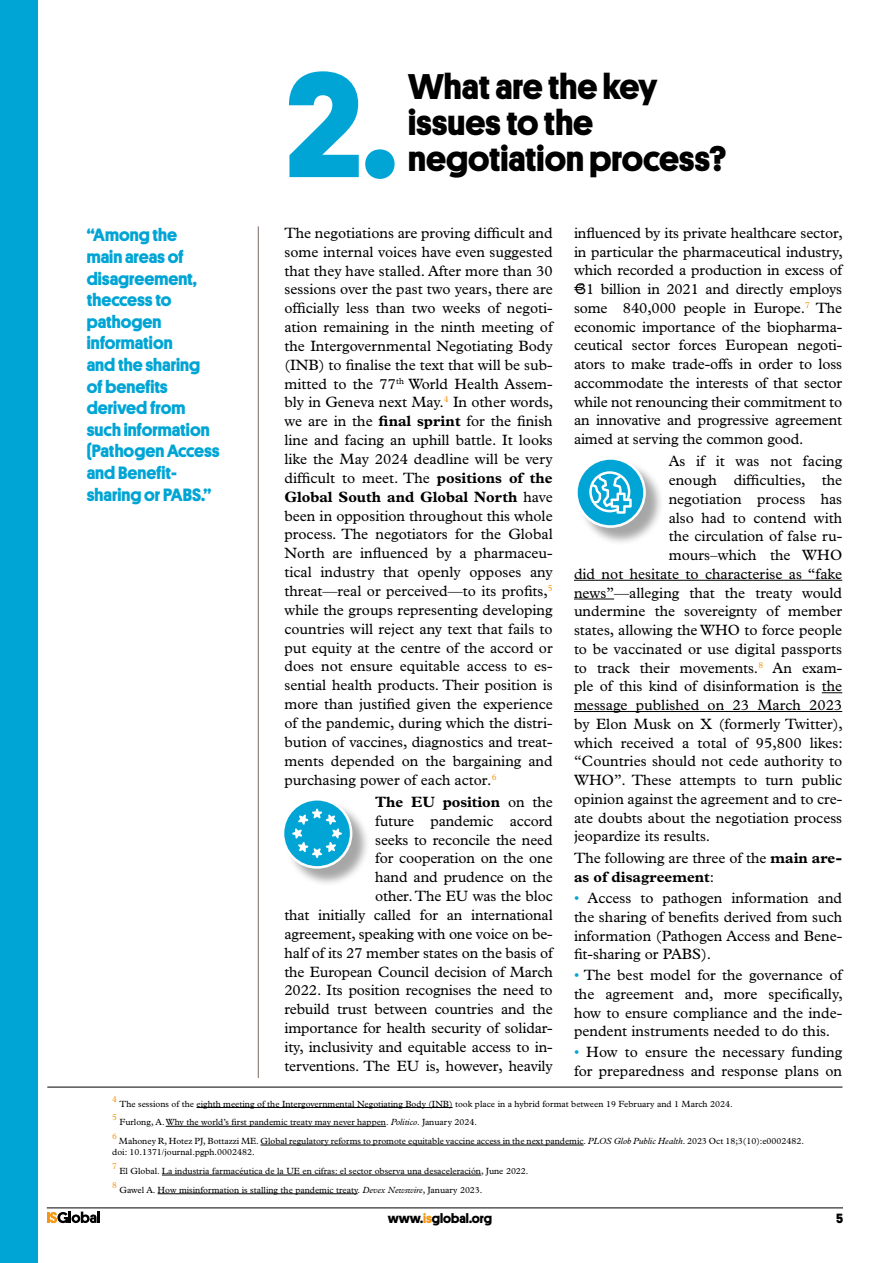
<style>
.page{position:relative;width:893px;height:1263px;background:#fff}
.page>*{position:absolute;margin:0;border:0;box-sizing:border-box;transform-origin:0 0}
.t1{font:700 150px "Platform";color:#00a5d5}
.t2{font:700 36px/36px "Platform";color:#000}
.t3{font:700 18px/21.6px "Platform";color:#00a5d5}
.text_base{font:15px/18.9px "Plantin";color:#000;text-align:justify}
.t4{font:700 13.5px "Platform";color:#000}
.leyendas{font:9px/11.2px "Plantin";color:#000}
.leyendas-2{font:8.7px "Plantin";color:#f49712}
.s1{font-weight:700}
.s2{color:#00a5d5}
.s3{font-style:italic}
.s4{color:#f49712}
</style>
<div class="page">
<svg style="left:47px;top:1211px;width:53px;height:12px"></svg>
<hr style="left:47px;top:1207px;width:796px;height:1px;background:#000">
<div style="left:0;top:0;width:37px;height:1263px;background:#00a5d5"></div>
<hr style="left:197px;top:1107px;width:256px;height:1px;background:#000">
<hr style="left:166px;top:1126px;width:220px;height:1px;background:#000">
<hr style="left:261px;top:1145px;width:323px;height:1px;background:#000">
<hr style="left:162px;top:1175px;width:319px;height:1px;background:#000">
<hr style="left:158px;top:1193px;width:200px;height:1px;background:#000">
<hr style="left:47px;top:1087px;width:795px;height:1px;background:#000">
<hr style="left:574px;top:580px;width:268px;height:1px;background:#000">
<hr style="left:574px;top:599px;width:40px;height:1px;background:#000">
<svg style="left:822px;top:692px;width:20px;height:1px"></svg>
<hr style="left:574px;top:711px;width:268px;height:1px;background:#000">
<hr style="left:258px;top:226px;width:1px;height:852px;background:#867b77">
<div style="left:284px;top:800px;width:87px;height:87px;background:#000;opacity:.35"></div>
<svg style="left:283px;top:799px;width:68px;height:68px"></svg>
<div style="left:282px;top:798px;width:70px;height:71px;border:3px solid #fff;border-radius:50%"></div>
<div style="left:578px;top:460px;width:86px;height:86px;background:#000;opacity:.35"></div>
<div style="left:576px;top:458px;width:68px;height:69px;background:#00a5d5;border-radius:50%"></div>
<div style="left:575px;top:457px;width:71px;height:71px;border:3px solid #fff;border-radius:50%"></div>
<svg style="left:292px;top:809px;width:50px;height:49px;background:#2eb5dc"></svg>
<svg style="left:589px;top:471px;width:43px;height:43px"></svg>
<p class="t3" style="left:87px;top:223px;width:134px">“Among the<br>main areas of disagreement, theccess to pathogen information<br>and the sharing of benefits derived from such information (Pathogen Access and Benefit&shy;sharing or PABS.”</p>
<p class="t1" style="left:285px;top:15px;width:113px">2.</p>
<p class="t2" style="left:408px;top:67px;width:320px">What are the key issues to the negotiation process?</p>
<p class="text_base" style="left:284px;top:223px;width:270px">The negotiations are proving difficult and some internal voices have even suggested that they have stalled. After more than 30 sessions over the past two years, there are officially less than two weeks of negoti&shy;ation remaining in the ninth meeting of the Intergovernmental Negotiating Body (INB) to finalise the text that will be sub&shy;mitted to the 77<sup>th</sup> World Health Assem&shy;bly in Geneva next May.<sup>4</sup> In other words, we are in the <span class="s1">final sprint</span> for the finish line and facing an uphill battle. It looks like the May 2024 deadline will be very difficult to meet. The <span class="s1">positions of the Global South and Global North</span> have been in opposition throughout this whole process. The negotiators for the Global North are influenced by a pharmaceu&shy;tical industry that openly opposes any threat—real or perceived—to its profits,<sup>5 </sup>while the groups representing developing countries will reject any text that fails to put equity at the centre of the accord or does not ensure equitable access to es&shy;sential health products. Their position is more than justified given the experience of the pandemic, during which the distri&shy;bution of vaccines, diagnostics and treat&shy;ments depended on the bargaining and purchasing power of each actor.<sup>6</sup></p>
<p class="text_base" style="left:284px;top:792px;width:270px;text-align:right"><span class="s1">The EU position</span> on the<br>future pandemic accord<br>seeks to reconcile the need<br>for cooperation on the one<br>hand and prudence on the<br>other. The EU was the bloc<br>that initially called for an international agreement, speaking with one voice on be&shy;half of its 27 member states on the basis of the European Council decision of March 2022. Its position recognises the need to rebuild trust between countries and the importance for health security of solidar&shy;ity, inclusivity and equitable access to in&shy;terventions. The EU is, however, heavily</p>
<p class="text_base" style="left:574px;top:223px;width:270px">influenced by its private healthcare sector, in particular the pharmaceutical industry, which recorded a production in excess of €31 billion in 2021 and directly employs some 840,000 people in Europe.<sup>7</sup> The economic importance of the biopharma&shy;ceutical sector forces European negoti&shy;ators to make trade-offs in order to loss accommodate the interests of that sector while not renouncing their commitment to an innovative and progressive agreement aimed at serving the common good.</p>
<p class="text_base" style="left:669px;top:452px;width:175px">As if it was not facing</p>
<p class="text_base" style="left:669px;top:470px;width:175px">enough difficulties, the</p>
<p class="text_base" style="left:669px;top:489px;width:175px">negotiation process has</p>
<p class="text_base" style="left:669px;top:508px;width:175px">also had to contend with</p>
<p class="text_base" style="left:669px;top:527px;width:175px">the circulation of false ru-</p>
<p class="text_base" style="left:669px;top:545px;width:175px">mours–which the WHO</p>
<p class="text_base" style="left:574px;top:564px;width:270px">did not hesitate to characterise as “fake</p>
<p class="text_base" style="left:574px;top:583px;width:270px">news”—alleging that the treaty would</p>
<p class="text_base" style="left:574px;top:602px;width:270px">undermine the sovereignty of member</p>
<p class="text_base" style="left:574px;top:620px;width:270px">states, allowing the WHO to force people</p>
<p class="text_base" style="left:574px;top:639px;width:270px">to be vaccinated or use digital passports</p>
<p class="text_base" style="left:574px;top:658px;width:270px">to track their movements.<sup>8</sup> An exam-</p>
<p class="text_base" style="left:574px;top:677px;width:270px">ple of this kind of disinformation is the</p>
<p class="text_base" style="left:574px;top:695px;width:270px">message published on 23 March 2023</p>
<p class="text_base" style="left:574px;top:714px;width:270px">by Elon Musk on X (formerly Twitter),</p>
<p class="text_base" style="left:574px;top:733px;width:270px">which received a total of 95,800 likes:</p>
<p class="text_base" style="left:574px;top:752px;width:270px">“Countries should not cede authority to</p>
<p class="text_base" style="left:574px;top:770px;width:270px">WHO”. These attempts to turn public</p>
<p class="text_base" style="left:574px;top:789px;width:270px">opinion against the agreement and to cre-</p>
<p class="text_base" style="left:574px;top:808px;width:270px">ate doubts about the negotiation process</p>
<p class="text_base" style="left:574px;top:827px;width:138px">jeopardize its results.</p>
<p class="text_base" style="left:574px;top:849px;width:270px">The following are three of the <span class="s1">main are&shy;as of disagreement</span>:</p>
<p class="text_base" style="left:574px;top:888px;width:270px"><span class="s2">•</span> Access to pathogen information and the sharing of benefits derived from such information (Pathogen Access and Bene&shy;fit-sharing or PABS).</p>
<p class="text_base" style="left:574px;top:966px;width:270px"><span class="s2">•</span> The best model for the governance of the agreement and, more specifically, how to ensure compliance and the inde&shy;pendent instruments needed to do this.</p>
<p class="text_base" style="left:574px;top:1043px;width:270px"><span class="s2">•</span> How to ensure the necessary funding for preparedness and response plans on</p>
<p class="leyendas-2" style="left:112px;top:1094px;width:6px">4</p>
<p class="leyendas" style="left:120px;top:1098px;width:615px">The sessions of the eighth meeting of the Intergovernmental Negotiating Body (INB) took place in a hybrid format between 19 February and 1 March 2024.</p>
<p class="leyendas-2" style="left:112px;top:1112px;width:6px">5</p>
<p class="leyendas" style="left:120px;top:1116px;width:359px">Furlong, A. Why the world’s first pandemic treaty may never happen. <span class="s3">Politico</span>. January 2024.</p>
<p class="leyendas-2" style="left:112px;top:1131px;width:6px">6</p>
<p class="leyendas" style="left:112px;top:1135px;width:693px;text-indent:7px">Mahoney R, Hotez PJ, Bottazzi ME. Global regulatory reforms to promote equitable vaccine access in the next pandemic. <span class="s3">PLOS Glob Public Health</span>. 2023 Oct 18;3(10):e0002482. doi: 10.1371/journal.pgph.0002482.</p>
<p class="leyendas-2" style="left:112px;top:1161px;width:6px">7</p>
<p class="leyendas" style="left:120px;top:1165px;width:410px">El Global. La industria farmacéutica de la UE en cifras: el sector observa una desaceleración, June 2022.</p>
<p class="leyendas-2" style="left:112px;top:1180px;width:6px">8</p>
<p class="leyendas" style="left:120px;top:1184px;width:364px">Gawel A. How misinformation is stalling the pandemic treaty. <span class="s3">Devex Newswire</span>, January 2023.</p>
<p class="t4" style="left:388px;top:1208px;width:106px">www.<span class="s4">is</span>global.org</p>
<p class="t4" style="left:836px;top:1208px;width:9px">5</p>
</div>
